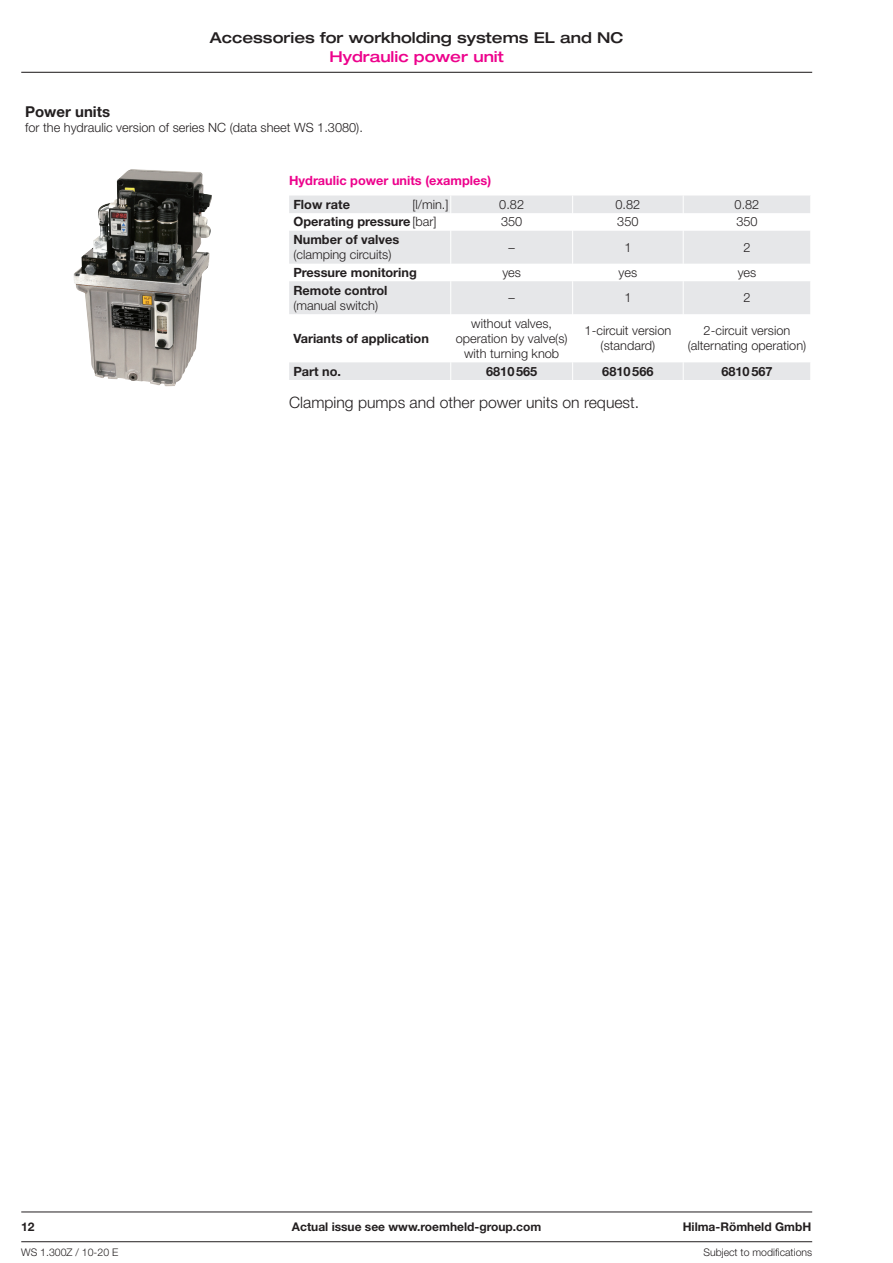
<style>
.page{position:relative;width:893px;height:1263px;background:#fff}
.page>*{position:absolute;margin:0;border:0;box-sizing:border-box;transform-origin:0 0}
.t1{font:300 15.75px "Helvetica Neue LT Pro";color:#231f20}
.t2{font:500 expanded 15px "Helvetica Neue LT Pro";color:#231f20}
.t3{font:500 expanded 15px "Helvetica Neue LT Pro";color:#ed028c}
.t4{font:700 15px "Helvetica Neue LT Pro";color:#231f20}
.t5{font:300 12.75px/15.3px "Helvetica Neue LT Pro";color:#231f20;text-align:center}
.t6{font:700 12.75px "Helvetica Neue LT Pro";color:#231f20}
.t7{font:700 12.75px "Helvetica Neue LT Pro";color:#ed028c}
.t8{font:700 12px "Helvetica Neue LT Pro";color:#231f20}
.t9{font:300 10.5px "Helvetica Neue LT Pro";color:#231f20}
.s1{font-weight:300}
</style>
<div class="page">
<hr style="left:21px;top:72px;width:791px;height:1px;background:#231f20">
<hr style="left:21px;top:1241px;width:791px;height:1px;background:#231f20">
<hr style="left:21px;top:1212px;width:791px;height:1px;background:#231f20">
<img style="left:74px;top:169px;width:138px;height:217px">
<svg style="left:289px;top:195px;width:521px;height:185px;fill:#e6e7e9"></svg>
<svg style="left:450px;top:195px;width:1px;height:36px"></svg>
<svg style="left:572px;top:195px;width:1px;height:36px"></svg>
<svg style="left:683px;top:195px;width:1px;height:36px"></svg>
<hr style="left:450px;top:231px;width:1px;height:33px;background:#fff">
<hr style="left:572px;top:231px;width:1px;height:33px;background:#fff">
<hr style="left:683px;top:231px;width:1px;height:33px;background:#fff">
<svg style="left:450px;top:264px;width:1px;height:17px"></svg>
<svg style="left:572px;top:264px;width:1px;height:17px"></svg>
<svg style="left:683px;top:264px;width:1px;height:17px"></svg>
<hr style="left:450px;top:281px;width:1px;height:33px;background:#fff">
<hr style="left:572px;top:281px;width:1px;height:33px;background:#fff">
<hr style="left:683px;top:281px;width:1px;height:33px;background:#fff">
<hr style="left:450px;top:314px;width:1px;height:48px;background:#fff">
<hr style="left:572px;top:314px;width:1px;height:48px;background:#fff">
<hr style="left:683px;top:314px;width:1px;height:48px;background:#fff">
<svg style="left:450px;top:362px;width:1px;height:18px"></svg>
<svg style="left:572px;top:362px;width:1px;height:18px"></svg>
<svg style="left:683px;top:362px;width:1px;height:18px"></svg>
<p class="t2" style="left:210px;top:28px;width:415px">Accessories for workholding systems EL and NC</p>
<p class="t3" style="left:329px;top:47px;width:176px">Hydraulic power unit</p>
<p class="t4" style="left:25px;top:102px;width:86px">Power units</p>
<p class="t5" style="left:25px;top:120px;width:339px">for the hydraulic version of series NC (data sheet WS 1.3080).</p>
<p class="t7" style="left:289px;top:173px;width:204px">Hydraulic power units (examples)</p>
<p class="t6" style="left:293px;top:196px;width:58px">Flow rate</p>
<p class="t5" style="left:412px;top:196px;width:38px">[l/min.]</p>
<p class="t5" style="left:499px;top:196px;width:26px">0.82</p>
<p class="t5" style="left:615px;top:196px;width:26px">0.82</p>
<p class="t5" style="left:735px;top:196px;width:26px">0.82</p>
<p class="t6" style="left:293px;top:214px;width:145px">Operating pressure <span class="s1">[bar]</span></p>
<p class="t5" style="left:501px;top:214px;width:23px">350</p>
<p class="t5" style="left:617px;top:214px;width:23px">350</p>
<p class="t5" style="left:736px;top:214px;width:23px">350</p>
<p class="t6" style="left:293px;top:232px;width:107px">Number of valves</p>
<p class="t5" style="left:293px;top:247px;width:100px">(clamping circuits)</p>
<p class="t5" style="left:508px;top:239px;width:8px">–</p>
<p class="t5" style="left:624px;top:239px;width:9px">1</p>
<p class="t5" style="left:743px;top:239px;width:9px">2</p>
<p class="t6" style="left:293px;top:265px;width:125px">Pressure monitoring</p>
<p class="t5" style="left:502px;top:265px;width:20px">yes</p>
<p class="t5" style="left:619px;top:265px;width:20px">yes</p>
<p class="t5" style="left:738px;top:265px;width:20px">yes</p>
<p class="t6" style="left:293px;top:282px;width:96px">Remote control</p>
<p class="t5" style="left:293px;top:297px;width:86px">(manual switch)</p>
<p class="t5" style="left:508px;top:290px;width:8px">–</p>
<p class="t5" style="left:624px;top:290px;width:9px">1</p>
<p class="t5" style="left:743px;top:290px;width:9px">2</p>
<p class="t6" style="left:293px;top:330px;width:137px">Variants of application</p>
<p class="t5" style="left:456px;top:315px;width:113px">without valves, operation by valve(s) with turning knob</p>
<p class="t5" style="left:585px;top:323px;width:88px">1-circuit version (standard)</p>
<p class="t5" style="left:688px;top:323px;width:120px">2-circuit version (alternating operation)</p>
<p class="t6" style="left:293px;top:363px;width:49px">Part no.</p>
<p class="t6" style="left:486px;top:363px;width:53px">6810565</p>
<p class="t6" style="left:602px;top:363px;width:53px">6810566</p>
<p class="t6" style="left:721px;top:363px;width:53px">6810567</p>
<p class="t1" style="left:289px;top:392px;width:352px">Clamping pumps and other power units on request.</p>
<p class="t8" style="left:21px;top:1220px;width:15px">12</p>
<p class="t8" style="left:292px;top:1220px;width:251px">Actual issue see www.roemheld-group.com</p>
<p class="t8" style="left:683px;top:1220px;width:130px">Hilma-Römheld GmbH</p>
<p class="t9" style="left:21px;top:1245px;width:99px">WS 1.300Z / 10-20 E</p>
<p class="t9" style="left:703px;top:1245px;width:110px">Subject to modifications</p>
</div>
